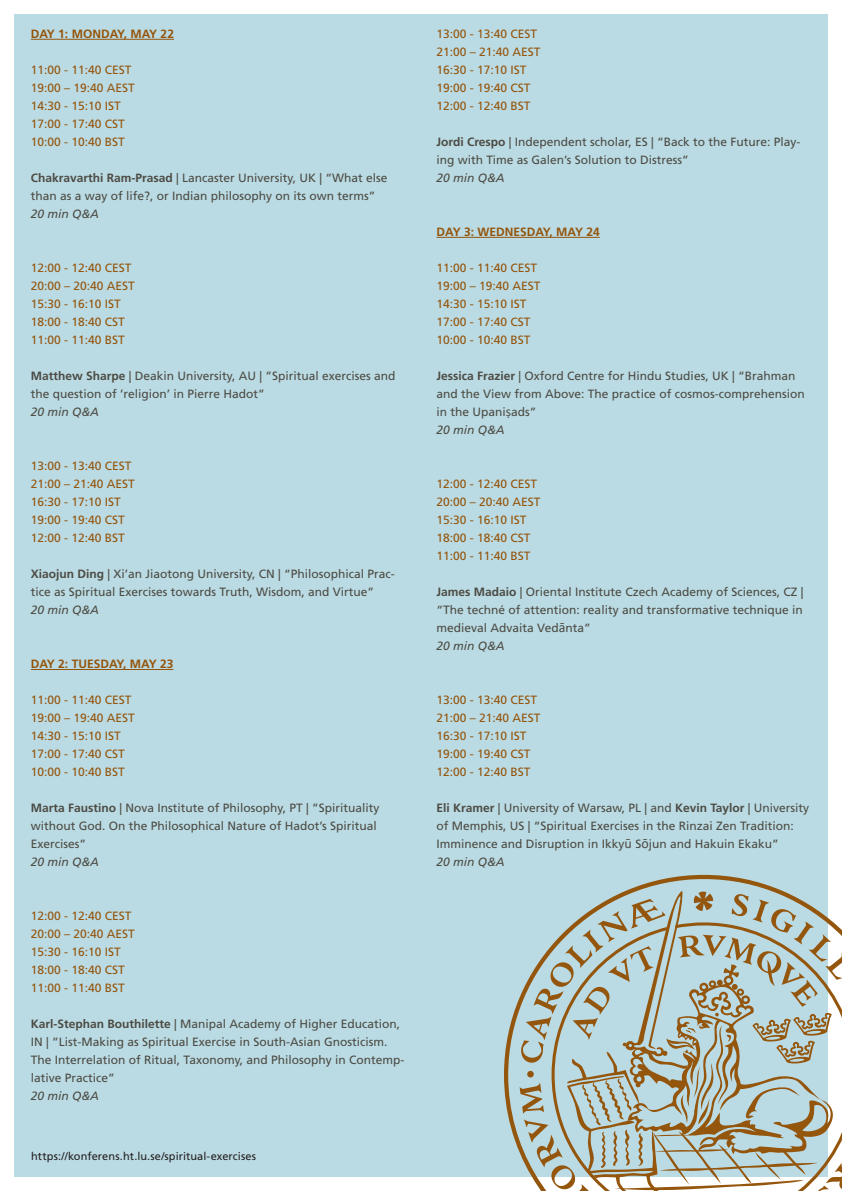
<style>
.page{position:relative;width:842px;height:1191px;background:#fff}
.page>*{position:absolute;margin:0;border:0;box-sizing:border-box;transform-origin:0 0}
.Intro_Grå_Brödtext_u{font:12px/18px "Frutiger LT Std";color:#4c4b43}
.Intro_Grå_Brödtext_u-2{font:12px/18px "Frutiger LT Std";color:#94550c}
.Intro_Grå_Brödtext_u-3{font:italic 12px "Frutiger LT Std";color:#4c4b43}
.Intro_Grå_Brödtext_u-4{font:700 12px "Frutiger LT Std";color:#94550c}
.www-adress{font:11px "Frutiger LT Std";letter-spacing:.005em;color:#231f20}
.s1{font-weight:700}
.s2{font-family:"Calibri";font-size:13.5px}
.s3{font-family:"Calibri";font-size:14px}
</style>
<div class="page">
<div style="left:14px;top:14px;width:814px;height:1162px;background:#bbdbe4"></div>
<svg style="left:504px;top:875px;width:271px;height:302px"></svg>
<svg style="left:520px;top:888px;width:322px;height:303px"></svg>
<hr style="left:31px;top:39px;width:143px;height:1px;background:#94550c">
<hr style="left:31px;top:669px;width:142px;height:1px;background:#94550c">
<hr style="left:437px;top:237px;width:163px;height:1px;background:#94550c">
<p class="Intro_Grå_Brödtext_u-4" style="left:31px;top:27px;width:145px">DAY 1: MONDAY, MAY 22</p>
<p class="Intro_Grå_Brödtext_u-2" style="left:31px;top:61px;width:106px">11:00 - 11:40 CEST<br>19:00 – 19:40 AEST</p>
<p class="Intro_Grå_Brödtext_u-2" style="left:31px;top:97px;width:92px">14:30 - 15:10 IST</p>
<p class="Intro_Grå_Brödtext_u-2" style="left:31px;top:115px;width:96px">17:00 - 17:40 CST</p>
<p class="Intro_Grå_Brödtext_u-2" style="left:31px;top:133px;width:96px">10:00 - 10:40 BST</p>
<p class="Intro_Grå_Brödtext_u" style="left:31px;top:169px;width:358px"><span class="s1">Chakravarthi Ram-Prasad</span> | Lancaster University, UK | “What else than as a way of life?, or Indian philosophy on its own terms”</p>
<p class="Intro_Grå_Brödtext_u-3" style="left:31px;top:207px;width:70px">20 min Q&amp;A</p>
<p class="Intro_Grå_Brödtext_u-2" style="left:31px;top:259px;width:102px">12:00 - 12:40 CEST</p>
<p class="Intro_Grå_Brödtext_u-2" style="left:31px;top:277px;width:106px">20:00 – 20:40 AEST</p>
<p class="Intro_Grå_Brödtext_u-2" style="left:31px;top:295px;width:92px">15:30 - 16:10 IST</p>
<p class="Intro_Grå_Brödtext_u-2" style="left:31px;top:313px;width:96px">18:00 - 18:40 CST</p>
<p class="Intro_Grå_Brödtext_u-2" style="left:31px;top:331px;width:96px">11:00 - 11:40 BST</p>
<p class="Intro_Grå_Brödtext_u" style="left:31px;top:367px;width:366px"><span class="s1">Matthew Sharpe</span> | Deakin University, AU | ”Spiritual exercises and the question of ’religion’ in Pierre Hadot”</p>
<p class="Intro_Grå_Brödtext_u-3" style="left:31px;top:405px;width:70px">20 min Q&amp;A</p>
<p class="Intro_Grå_Brödtext_u-2" style="left:31px;top:457px;width:102px">13:00 - 13:40 CEST</p>
<p class="Intro_Grå_Brödtext_u-2" style="left:31px;top:475px;width:106px">21:00 – 21:40 AEST</p>
<p class="Intro_Grå_Brödtext_u-2" style="left:31px;top:493px;width:92px">16:30 - 17:10 IST</p>
<p class="Intro_Grå_Brödtext_u-2" style="left:31px;top:511px;width:96px">19:00 - 19:40 CST</p>
<p class="Intro_Grå_Brödtext_u-2" style="left:31px;top:529px;width:96px">12:00 - 12:40 BST</p>
<p class="Intro_Grå_Brödtext_u" style="left:31px;top:565px;width:365px"><span class="s1">Xiaojun Ding</span> | Xi’an Jiaotong University, CN | “Philosophical Prac&shy;tice as Spiritual Exercises towards Truth, Wisdom, and Virtue”</p>
<p class="Intro_Grå_Brödtext_u-3" style="left:31px;top:603px;width:70px">20 min Q&amp;A</p>
<p class="Intro_Grå_Brödtext_u-4" style="left:31px;top:657px;width:144px">DAY 2: TUESDAY, MAY 23</p>
<p class="Intro_Grå_Brödtext_u-2" style="left:31px;top:691px;width:106px">11:00 - 11:40 CEST<br>19:00 – 19:40 AEST</p>
<p class="Intro_Grå_Brödtext_u-2" style="left:31px;top:727px;width:92px">14:30 - 15:10 IST</p>
<p class="Intro_Grå_Brödtext_u-2" style="left:31px;top:745px;width:96px">17:00 - 17:40 CST</p>
<p class="Intro_Grå_Brödtext_u-2" style="left:31px;top:763px;width:96px">10:00 - 10:40 BST</p>
<p class="Intro_Grå_Brödtext_u" style="left:31px;top:799px;width:350px"><span class="s1">Marta Faustino</span> | Nova Institute of Philosophy, PT | ”Spirituality without God. On the Philosophical Nature of Hadot’s Spiritual<br>Exercises”</p>
<p class="Intro_Grå_Brödtext_u-3" style="left:31px;top:855px;width:70px">20 min Q&amp;A</p>
<p class="Intro_Grå_Brödtext_u-2" style="left:31px;top:907px;width:102px">12:00 - 12:40 CEST</p>
<p class="Intro_Grå_Brödtext_u-2" style="left:31px;top:925px;width:106px">20:00 – 20:40 AEST</p>
<p class="Intro_Grå_Brödtext_u-2" style="left:31px;top:943px;width:92px">15:30 - 16:10 IST</p>
<p class="Intro_Grå_Brödtext_u-2" style="left:31px;top:961px;width:96px">18:00 - 18:40 CST</p>
<p class="Intro_Grå_Brödtext_u-2" style="left:31px;top:979px;width:96px">11:00 - 11:40 BST</p>
<p class="Intro_Grå_Brödtext_u" style="left:31px;top:1015px;width:375px"><span class="s1">Karl-Stephan Bouthilette</span> | Manipal Academy of Higher Education, IN | ”List-Making as Spiritual Exercise in South-Asian Gnosticism.<br>The Interrelation of Ritual, Taxonomy, and Philosophy in Contemp&shy;lative Practice”</p>
<p class="Intro_Grå_Brödtext_u-3" style="left:31px;top:1089px;width:70px">20 min Q&amp;A</p>
<p class="www-adress" style="left:31px;top:1149px;width:226px">https://konferens.ht.lu.se/spiritual-exercises</p>
<p class="Intro_Grå_Brödtext_u-2" style="left:437px;top:25px;width:102px">13:00 - 13:40 CEST</p>
<p class="Intro_Grå_Brödtext_u-2" style="left:437px;top:43px;width:106px">21:00 – 21:40 AEST</p>
<p class="Intro_Grå_Brödtext_u-2" style="left:437px;top:61px;width:92px">16:30 - 17:10 IST</p>
<p class="Intro_Grå_Brödtext_u-2" style="left:437px;top:79px;width:96px">19:00 - 19:40 CST</p>
<p class="Intro_Grå_Brödtext_u-2" style="left:437px;top:97px;width:96px">12:00 - 12:40 BST</p>
<p class="Intro_Grå_Brödtext_u" style="left:437px;top:133px;width:365px"><span class="s1">Jordi Crespo</span> | Independent scholar, ES | “Back to the Future: Play&shy;ing with Time as Galen’s Solution to Distress”</p>
<p class="Intro_Grå_Brödtext_u-3" style="left:437px;top:171px;width:70px">20 min Q&amp;A</p>
<p class="Intro_Grå_Brödtext_u-4" style="left:437px;top:225px;width:165px">DAY 3: WEDNESDAY, MAY 24</p>
<p class="Intro_Grå_Brödtext_u-2" style="left:437px;top:259px;width:106px">11:00 - 11:40 CEST<br>19:00 – 19:40 AEST</p>
<p class="Intro_Grå_Brödtext_u-2" style="left:437px;top:295px;width:92px">14:30 - 15:10 IST</p>
<p class="Intro_Grå_Brödtext_u-2" style="left:437px;top:313px;width:96px">17:00 - 17:40 CST</p>
<p class="Intro_Grå_Brödtext_u-2" style="left:437px;top:331px;width:96px">10:00 - 10:40 BST</p>
<p class="Intro_Grå_Brödtext_u" style="left:437px;top:367px;width:370px"><span class="s1">Jessica Frazier</span> | Oxford Centre for Hindu Studies, UK | “Brahman and the View from Above: The practice of cosmos-comprehension in the Upani<span class="s2">ṣ</span>ads”</p>
<p class="Intro_Grå_Brödtext_u-3" style="left:437px;top:423px;width:70px">20 min Q&amp;A</p>
<p class="Intro_Grå_Brödtext_u-2" style="left:437px;top:475px;width:102px">12:00 - 12:40 CEST</p>
<p class="Intro_Grå_Brödtext_u-2" style="left:437px;top:493px;width:106px">20:00 – 20:40 AEST</p>
<p class="Intro_Grå_Brödtext_u-2" style="left:437px;top:511px;width:92px">15:30 - 16:10 IST</p>
<p class="Intro_Grå_Brödtext_u-2" style="left:437px;top:529px;width:96px">18:00 - 18:40 CST</p>
<p class="Intro_Grå_Brödtext_u-2" style="left:437px;top:547px;width:96px">11:00 - 11:40 BST</p>
<p class="Intro_Grå_Brödtext_u" style="left:437px;top:583px;width:368px;text-align:justify"><span class="s1">James Madaio</span> | Oriental Institute Czech Academy of Sciences, CZ | “The techné of attention: reality and transformative technique in medieval Advaita Ved<span class="s3">ā</span>nta”</p>
<p class="Intro_Grå_Brödtext_u-3" style="left:437px;top:639px;width:70px">20 min Q&amp;A</p>
<p class="Intro_Grå_Brödtext_u-2" style="left:437px;top:691px;width:102px">13:00 - 13:40 CEST</p>
<p class="Intro_Grå_Brödtext_u-2" style="left:437px;top:709px;width:106px">21:00 – 21:40 AEST</p>
<p class="Intro_Grå_Brödtext_u-2" style="left:437px;top:727px;width:92px">16:30 - 17:10 IST</p>
<p class="Intro_Grå_Brödtext_u-2" style="left:437px;top:745px;width:96px">19:00 - 19:40 CST</p>
<p class="Intro_Grå_Brödtext_u-2" style="left:437px;top:763px;width:96px">12:00 - 12:40 BST</p>
<p class="Intro_Grå_Brödtext_u" style="left:437px;top:799px;width:374px"><span class="s1">Eli Kramer</span> | University of Warsaw, PL | and <span class="s1">Kevin Taylor</span> | University of Memphis, US | “Spiritual Exercises in the Rinzai Zen Tradition:<br>Imminence and Disruption in Ikky<span class="s3">ū</span> S<span class="s3">ō</span>jun and Hakuin Ekaku”</p>
<p class="Intro_Grå_Brödtext_u-3" style="left:437px;top:855px;width:70px">20 min Q&amp;A</p>
</div>
